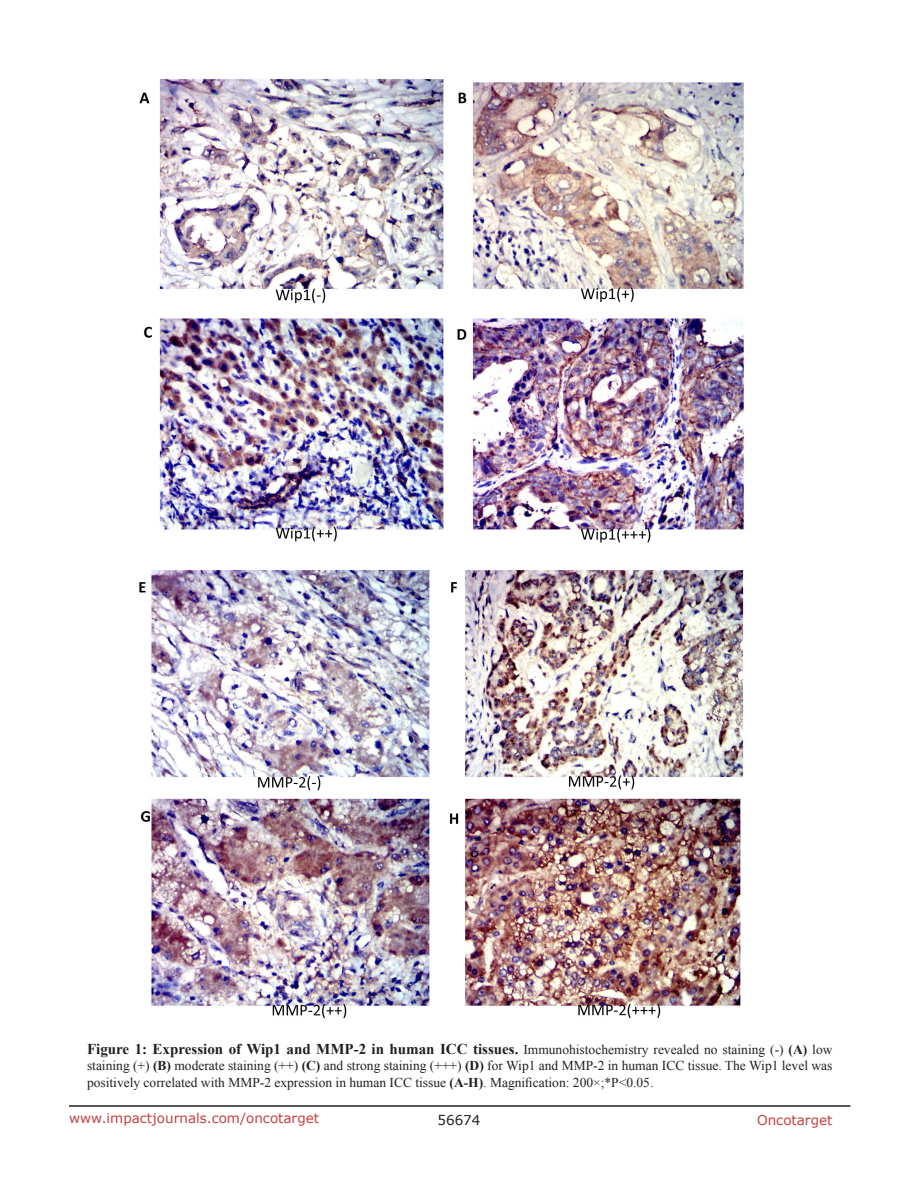
<style>
.page{position:relative;width:918px;height:1188px;background:#fff}
.page>*{position:absolute;margin:0;border:0;box-sizing:border-box;transform-origin:0 0}
.figuretext{font:700 15px "Times New Roman";color:#231f20}
.figuretext-2{font:13.5px/16.2px "Times New Roman";color:#231f20}
.t1{font:13.5px "Verdana";color:#c24141}
.t2{font:13.5px "Verdana";color:#231f20}
.s1{font-weight:400;font-size:13.5px}
.s2{font-size:13.5px}
.s3{font-weight:700}
</style>
<div class="page">
<hr style="left:69px;top:1105px;width:781px;height:2px;background:#231f20">
<img style="left:139px;top:79px;width:605px;height:464px">
<img style="left:139px;top:570px;width:605px;height:449px">
<p class="figuretext" style="left:87px;top:1039px;width:747px">Figure 1: Expression of Wip1 and MMP-2 in human ICC tissues. <span class="s1">Immunohistochemistry revealed no staining (-)</span> <span class="s2">(A)</span> <span class="s1">low</span></p>
<p class="figuretext-2" style="left:87px;top:1058px;width:747px">staining (+) <span class="s3">(B)</span> moderate staining (++) <span class="s3">(C)</span> and strong staining (+++) <span class="s3">(D)</span> for Wip1 and MMP-2 in human ICC tissue. The Wip1 level was positively correlated with MMP-2 expression in human ICC tissue <span class="s3">(A-H)</span>. Magnification: 200×;*P&lt;0.05.</p>
<p class="t1" style="left:69px;top:1109px;width:252px">www.impactjournals.com/oncotarget</p>
<p class="t2" style="left:438px;top:1111px;width:44px">56674</p>
<p class="t1" style="left:757px;top:1111px;width:77px">Oncotarget</p>
</div>
